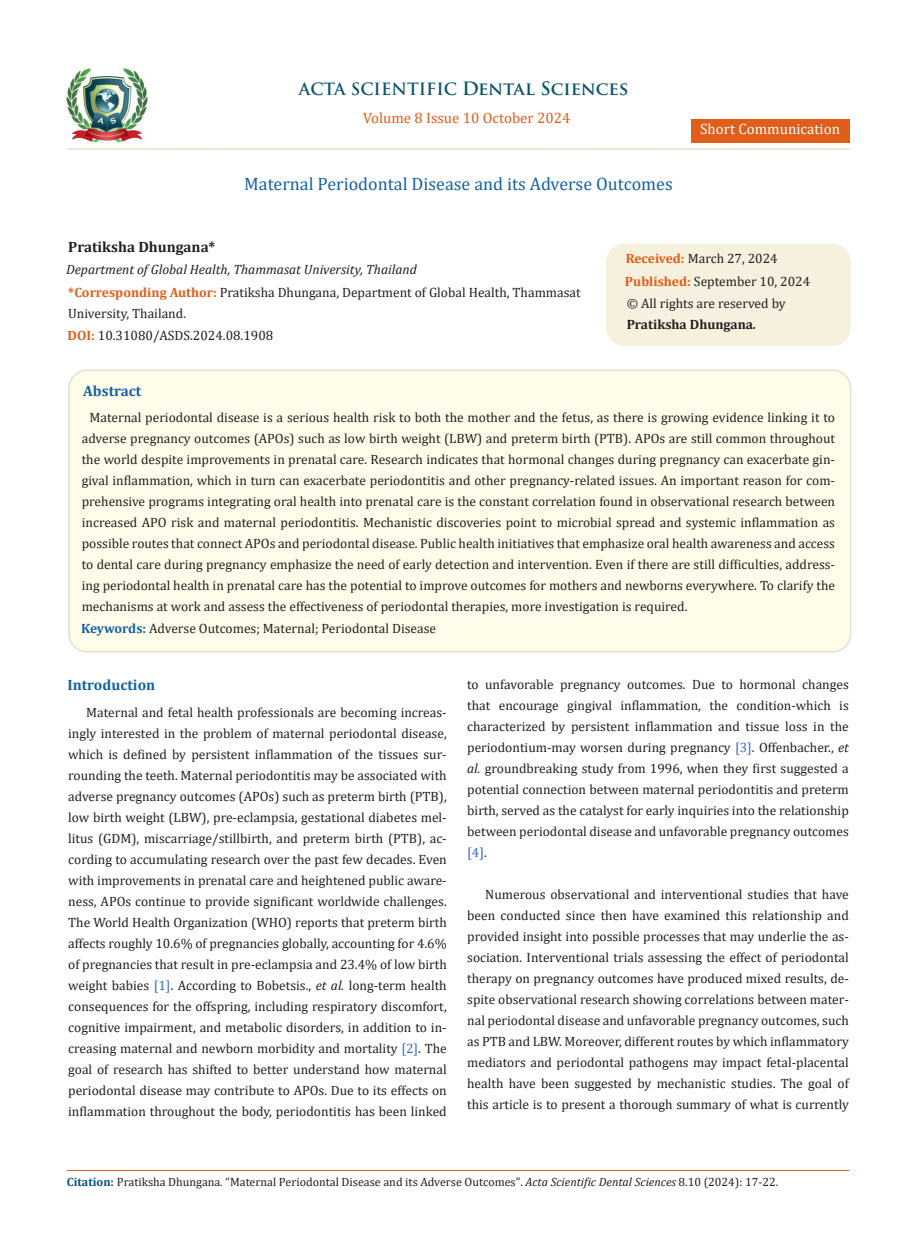
<style>
.page{position:relative;width:917px;height:1260px;background:#fff}
.page>*{position:absolute;margin:0;border:0;box-sizing:border-box;transform-origin:0 0}
.t1{font:18px "Cambria";color:#1560a6}
.t2{font:700 16.5px "Trajan Pro";color:#0e546a}
.t3{font:15px "Cambria";color:#e05d1a}
.t4{font:700 15px "Cambria";color:#1560a6}
.t5{font:700 15px "Cambria";color:#231f20}
.t6{font:15px "Cambria";color:#fff}
.t7{font:13.5px/21px "Cambria";color:#231f20;text-align:justify}
.t8{font:italic 13.5px "Cambria";color:#231f20}
.t9{font:12px "Cambria";color:#231f20}
.s1{font-size:18px}
.s2{font-weight:700;color:#e05d1a}
.s3{font-weight:700}
.s4{font-weight:700;font-style:italic}
.s5{font-weight:700;color:#1560a6}
.s6{color:#36c}
.s7{font-style:italic}
.s8{font-weight:700;color:#035089}
</style>
<div class="page">
<img style="left:67px;top:68px;width:80px;height:74px">
<div style="left:690px;top:119px;width:159px;height:23px;background:#e05d1a"></div>
<div style="left:606px;top:244px;width:244px;height:101px;background:#f6f0df;border-radius:18px"></div>
<div style="left:606px;top:244px;width:244px;height:102px;border:2px solid #f6f0df;border-radius:18px"></div>
<div style="left:69px;top:370px;width:781px;height:282px;background:#fffde9;border-radius:18px"></div>
<div style="left:68px;top:370px;width:783px;height:282px;border:2px solid #e5dfce;border-radius:18px"></div>
<hr style="left:67px;top:1171px;width:782px;height:1px;background:#e05d1a">
<hr style="left:67px;top:148px;width:782px;height:2px;background:#e5dfce">
<p class="t2" style="left:299px;top:78px;width:331px">ACTA SCIENTIFIC <span class="s1">Dental Sciences</span></p>
<p class="t3" style="left:363px;top:109px;width:209px">Volume 8 Issue 10 October 2024</p>
<p class="t1" style="left:244px;top:173px;width:430px">Maternal Periodontal Disease and its Adverse Outcomes</p>
<p class="t6" style="left:700px;top:120px;width:141px">Short Communication</p>
<p class="t5" style="left:68px;top:236px;width:148px">Pratiksha Dhungana*</p>
<p class="t8" style="left:66px;top:260px;width:352px">Department of Global Health, Thammasat University, Thailand</p>
<p class="t7" style="left:68px;top:282px;width:514px"><span class="s2">*Corresponding Author:</span> Pratiksha Dhungana, Department of Global Health, Thammasat<br>University, Thailand.</p>
<p class="t7" style="left:67px;top:325px;width:207px"><span class="s2">DOI:</span> 10.31080/ASDS.2024.08.1908</p>
<p class="t4" style="left:83px;top:381px;width:60px">Abstract</p>
<p class="t7" style="left:625px;top:248px;width:153px"><span class="s2">Received:</span> March 27, 2024</p>
<p class="t7" style="left:625px;top:271px;width:187px"><span class="s2">Published:</span> September 10, 2024</p>
<p class="t7" style="left:626px;top:293px;width:160px">© All rights are reserved by<br><span class="s3">Pratiksha Dhungana</span><span class="s4">.</span></p>
<p class="t7" style="left:82px;top:407px;width:754px;text-indent:8px">Maternal periodontal disease is a serious health risk to both the mother and the fetus, as there is growing evidence linking it to adverse pregnancy outcomes (APOs) such as low birth weight (LBW) and preterm birth (PTB). APOs are still common throughout the world despite improvements in prenatal care. Research indicates that hormonal changes during pregnancy can exacerbate gin&shy;gival inflammation, which in turn can exacerbate periodontitis and other pregnancy-related issues. An important reason for com&shy;prehensive programs integrating oral health into prenatal care is the constant correlation found in observational research between increased APO risk and maternal periodontitis. Mechanistic discoveries point to microbial spread and systemic inflammation as possible routes that connect APOs and periodontal disease. Public health initiatives that emphasize oral health awareness and access to dental care during pregnancy emphasize the need of early detection and intervention. Even if there are still difficulties, address&shy;ing periodontal health in prenatal care has the potential to improve outcomes for mothers and newborns everywhere. To clarify the mechanisms at work and assess the effectiveness of periodontal therapies, more investigation is required.</p>
<p class="t7" style="left:81px;top:617px;width:356px"><span class="s5">Keywords:</span> Adverse Outcomes; Maternal; Periodontal Disease</p>
<p class="t4" style="left:67px;top:675px;width:89px">Introduction</p>
<p class="t7" style="left:68px;top:702px;width:380px;text-indent:18px">Maternal and fetal health professionals are becoming increas&shy;ingly interested in the problem of maternal periodontal disease, which is defined by persistent inflammation of the tissues sur&shy;rounding the teeth. Maternal periodontitis may be associated with adverse pregnancy outcomes (APOs) such as preterm birth (PTB), low birth weight (LBW), pre-eclampsia, gestational diabetes mel&shy;litus (GDM), miscarriage/stillbirth, and preterm birth (PTB), ac&shy;cording to accumulating research over the past few decades. Even with improvements in prenatal care and heightened public aware&shy;ness, APOs continue to provide significant worldwide challenges.<br>The World Health Organization (WHO) reports that preterm birth affects roughly 10.6% of pregnancies globally, accounting for 4.6% of pregnancies that result in pre-eclampsia and 23.4% of low birth weight babies <span class="s6">[1]</span>. According to Bobetsis., <span class="s7">et al.</span> long-term health consequences for the offspring, including respiratory discomfort, cognitive impairment, and metabolic disorders, in addition to in&shy;creasing maternal and newborn morbidity and mortality <span class="s6">[2]</span>. The goal of research has shifted to better understand how maternal periodontal disease may contribute to APOs. Due to its effects on inflammation throughout the body, periodontitis has been linked</p>
<p class="t7" style="left:467px;top:674px;width:383px">to unfavorable pregnancy outcomes. Due to hormonal changes that encourage gingival inflammation, the condition-which is characterized by persistent inflammation and tissue loss in the periodontium-may worsen during pregnancy <span class="s6">[3]</span>. Offenbacher., <span class="s7">et al.</span> groundbreaking study from 1996, when they first suggested a potential connection between maternal periodontitis and preterm birth, served as the catalyst for early inquiries into the relationship between periodontal disease and unfavorable pregnancy outcomes <span class="s6">[4]</span>.</p>
<p class="t7" style="left:467px;top:884px;width:383px;text-indent:18px">Numerous observational and interventional studies that have been conducted since then have examined this relationship and provided insight into possible processes that may underlie the as&shy;sociation. Interventional trials assessing the effect of periodontal therapy on pregnancy outcomes have produced mixed results, de&shy;spite observational research showing correlations between mater&shy;nal periodontal disease and unfavorable pregnancy outcomes, such as PTB and LBW. Moreover, different routes by which inflammatory mediators and periodontal pathogens may impact fetal-placental health have been suggested by mechanistic studies. The goal of this article is to present a thorough summary of what is currently</p>
<p class="t9" style="left:67px;top:1175px;width:713px"><span class="s8">Citation:</span> Pratiksha Dhungana<span class="s7">.</span> “Maternal Periodontal Disease and its Adverse Outcomes". <span class="s7">Acta Scientific Dental Sciences</span> 8.10 (2024): 17-22.</p>
</div>
